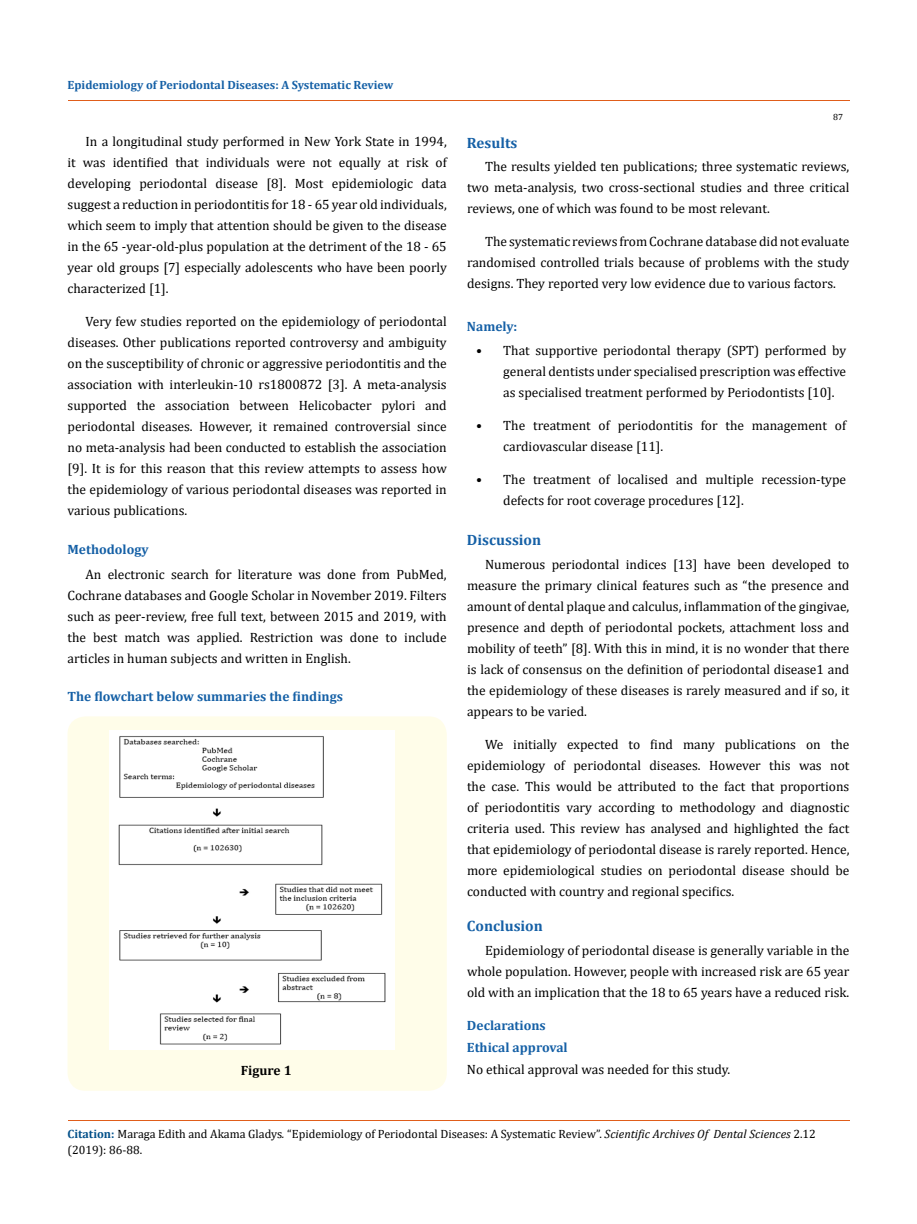
<style>
.page{position:relative;width:917px;height:1224px;background:#fff}
.page>*{position:absolute;margin:0;border:0;box-sizing:border-box;transform-origin:0 0}
.t1{font:700 15px "Cambria";color:#1560a6}
.t2{font:13.5px/21px "Cambria";color:#000;text-align:justify}
.t3{font:700 13.5px/22.5px "Cambria";color:#1560a6}
.t4{font:700 13.5px "Cambria";color:#000}
.t5{font:12px/16.5px "Cambria";color:#000}
.t6{font:700 12px "Cambria";color:#1560a6}
.t7{font:9px "Cambria";color:#000}
.s1{font-weight:700;color:#035089}
.s2{font-style:italic}
</style>
<div class="page">
<hr style="left:68px;top:101px;width:781px;height:1px;background:#e05d1a">
<div style="left:67px;top:716px;width:380px;height:375px;background:#fffde9;border-radius:18px"></div>
<img style="left:109px;top:731px;width:286px;height:318px">
<hr style="left:68px;top:1120px;width:781px;height:1px;background:#e05d1a">
<p class="t6" style="left:68px;top:76px;width:327px">Epidemiology of Periodontal Diseases: A Systematic Review</p>
<p class="t2" style="left:68px;top:131px;width:381px;text-indent:18px">In a longitudinal study performed in New York State in 1994, it was identified that individuals were not equally at risk of developing periodontal disease [8]. Most epidemiologic data suggest a reduction in periodontitis for 18 - 65 year old individuals, which seem to imply that attention should be given to the disease in the 65 -year-old-plus population at the detriment of the 18 - 65 year old groups [7] especially adolescents who have been poorly characterized [1].</p>
<p class="t2" style="left:68px;top:311px;width:381px;text-indent:18px">Very few studies reported on the epidemiology of periodontal diseases. Other publications reported controversy and ambiguity on the susceptibility of chronic or aggressive periodontitis and the association with interleukin-10 rs1800872 [3]. A meta-analysis supported the association between Helicobacter pylori and periodontal diseases. However, it remained controversial since no meta-analysis had been conducted to establish the association [9]. It is for this reason that this review attempts to assess how the epidemiology of various periodontal diseases was reported in various publications.</p>
<p class="t3" style="left:67px;top:538px;width:83px">Methodology</p>
<p class="t2" style="left:68px;top:564px;width:381px;text-indent:18px">An electronic search for literature was done from PubMed, Cochrane databases and Google Scholar in November 2019. Filters such as peer-review, free full text, between 2015 and 2019, with the best match was applied. Restriction was done to include articles in human subjects and written in English.</p>
<p class="t3" style="left:67px;top:685px;width:277px">The flowchart below summaries the findings</p>
<p class="t4" style="left:241px;top:1061px;width:52px">Figure 1</p>
<p class="t7" style="left:833px;top:112px;width:11px">87</p>
<p class="t1" style="left:467px;top:132px;width:52px">Results</p>
<p class="t2" style="left:467px;top:156px;width:384px;text-indent:18px">The results yielded ten publications; three systematic reviews, two meta-analysis, two cross-sectional studies and three critical reviews, one of which was found to be most relevant.</p>
<p class="t2" style="left:467px;top:231px;width:384px;text-indent:18px">The systematic reviews from Cochrane database did not evaluate randomised controlled trials because of problems with the study designs. They reported very low evidence due to various factors.</p>
<p class="t3" style="left:467px;top:315px;width:52px">Namely:</p>
<p class="t2" style="left:503px;top:339px;width:344px;text-indent:-27px">• That supportive periodontal therapy (SPT) performed by general dentists under specialised prescription was effective as specialised treatment performed by Periodontists [10].</p>
<p class="t2" style="left:503px;top:414px;width:344px;text-indent:-27px">• The treatment of periodontitis for the management of cardiovascular disease [11].</p>
<p class="t2" style="left:503px;top:468px;width:344px;text-indent:-27px">• The treatment of localised and multiple recession-type defects for root coverage procedures [12].</p>
<p class="t1" style="left:467px;top:529px;width:76px">Discussion</p>
<p class="t2" style="left:467px;top:553px;width:384px;text-indent:18px">Numerous periodontal indices [13] have been developed to measure the primary clinical features such as “the presence and amount of dental plaque and calculus, inflammation of the gingivae, presence and depth of periodontal pockets, attachment loss and mobility of teeth” [8]. With this in mind, it is no wonder that there is lack of consensus on the definition of periodontal disease1 and the epidemiology of these diseases is rarely measured and if so, it appears to be varied.</p>
<p class="t2" style="left:467px;top:734px;width:384px;text-indent:18px">We initially expected to find many publications on the epidemiology of periodontal diseases. However this was not the case. This would be attributed to the fact that proportions of periodontitis vary according to methodology and diagnostic criteria used. This review has analysed and highlighted the fact that epidemiology of periodontal disease is rarely reported. Hence, more epidemiological studies on periodontal disease should be conducted with country and regional specifics.</p>
<p class="t1" style="left:467px;top:916px;width:77px">Conclusion</p>
<p class="t2" style="left:467px;top:940px;width:384px;text-indent:18px">Epidemiology of periodontal disease is generally variable in the whole population. However, people with increased risk are 65 year old with an implication that the 18 to 65 years have a reduced risk.</p>
<p class="t3" style="left:467px;top:1014px;width:102px">Declarations<br>Ethical approval</p>
<p class="t2" style="left:467px;top:1059px;width:265px">No ethical approval was needed for this study.</p>
<p class="t5" style="left:68px;top:1126px;width:749px"><span class="s1">Citation:</span> Maraga Edith and Akama Gladys<span class="s2">.</span> “Epidemiology of Periodontal Diseases: A Systematic Review”. <span class="s2">Scientific Archives Of Dental Sciences</span> 2.12 (2019): 86-88.</p>
</div>
